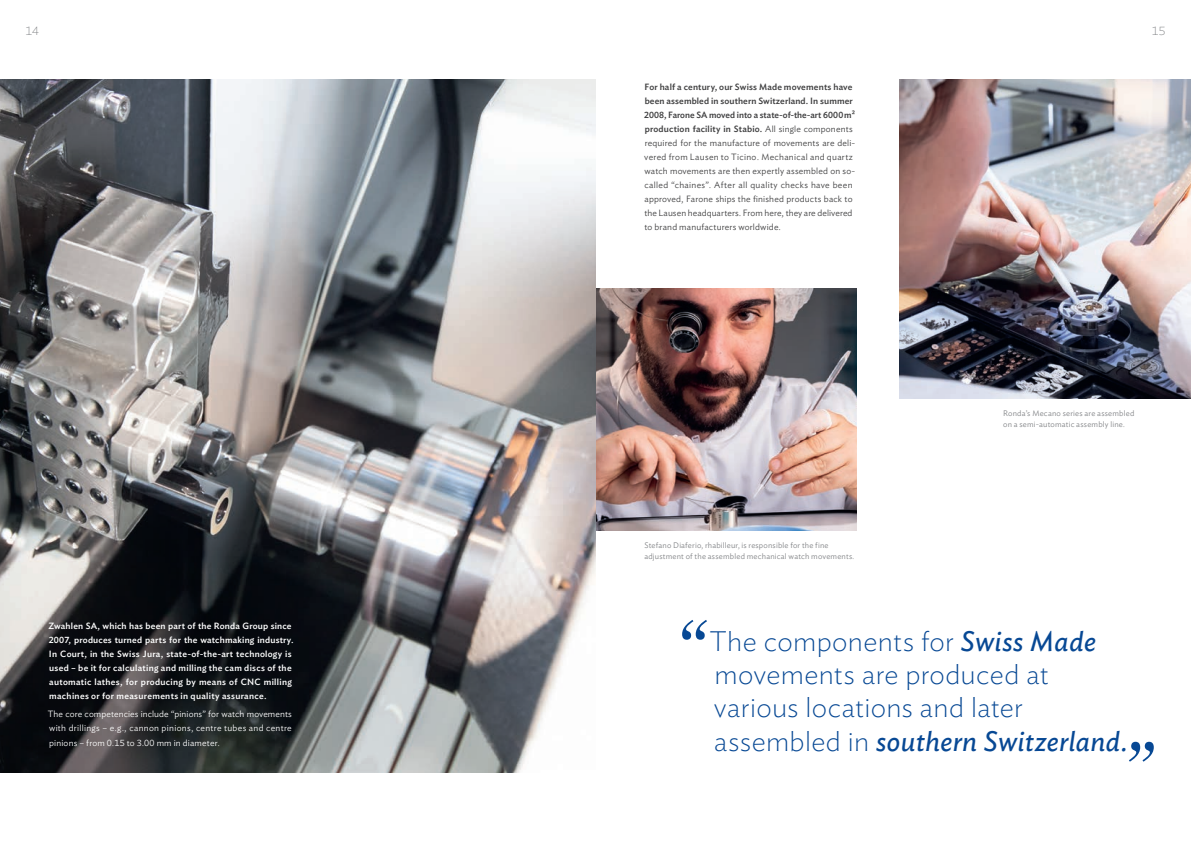
<style>
.page{position:relative;width:1191px;height:842px;background:#fff}
.page>*{position:absolute;margin:0;border:0;box-sizing:border-box;transform-origin:0 0}
.t1{font:200 28px/33px "Ideal Sans";letter-spacing:.01em;color:#074894}
.t2{font:200 12px "Ideal Sans";color:#808285}
.t3{font:300 9px/14px "Ideal Sans";letter-spacing:.02em;color:#3e3e3f}
.t4{font:500 9px/14px "Ideal Sans";letter-spacing:.03em;color:#fff}
.t5{font:300 9px/14px "Ideal Sans";letter-spacing:.025em;color:#fff;text-align:justify}
.t6{font:300 8px/11px "Ideal Sans";letter-spacing:.025em;color:#808285}
.s1{font-weight:500}
.s2{font-weight:400;font-style:italic}
</style>
<div class="page">
<img style="left:596px;top:288px;width:260px;height:242px">
<img style="left:899px;top:79px;width:292px;height:319px">
<img style="left:0;top:79px;width:596px;height:693px">
<svg style="left:682px;top:620px;width:25px;height:20px"></svg>
<svg style="left:1129px;top:742px;width:24px;height:20px"></svg>
<h2 class="t2" style="left:26px;top:22px;width:15px">14</h2>
<p class="t4" style="left:48px;top:619px;width:247px">Zwahlen SA, which has been part of the Ronda Group since 2007, produces turned parts for the watchmaking industry.<br>In Court, in the Swiss Jura, state-of-the-art technology is used – be it for calculating and milling the cam discs of the automatic lathes, for producing by means of CNC milling machines or for measurements in quality assurance.</p>
<p class="t5" style="left:48px;top:706px;width:246px">The core competencies include “pinions” for watch movements with drillings – e.g., cannon pinions, centre tubes and centre pinions – from 0.15 to 3.00 mm in diameter.</p>
<p class="t3" style="left:644px;top:79px;width:212px"><span class="s1">For half a century, our Swiss Made movements have been assembled in southern Switzerland. In summer 2008, Farone SA moved into a state-of-the-art 6000 m² production facility in Stabio.</span> All single components required for the manufacture of movements are deli&shy;vered from Lausen to Ticino. Mechanical and quartz watch movements are then expertly assembled on so&shy;called “chaines”. After all quality checks have been approved, Farone ships the finished products back to the Lausen headquarters. From here, they are delivered to brand manufacturers worldwide.</p>
<h2 class="t2" style="left:1151px;top:22px;width:15px">15</h2>
<p class="t6" style="left:644px;top:539px;width:211px">Stefano Diaferio, rhabilleur, is responsible for the fine adjustment of the assembled mechanical watch movements.</p>
<p class="t6" style="left:1003px;top:407px;width:133px">Ronda’s Mecano series are assembled on a semi-automatic assembly line.</p>
<h1 class="t1" style="left:709px;top:623px;width:421px">The components for <span class="s2">Swiss Made </span>movements are produced at various locations and later assembled in <span class="s2">southern Switzerland.</span></h1>
</div>
